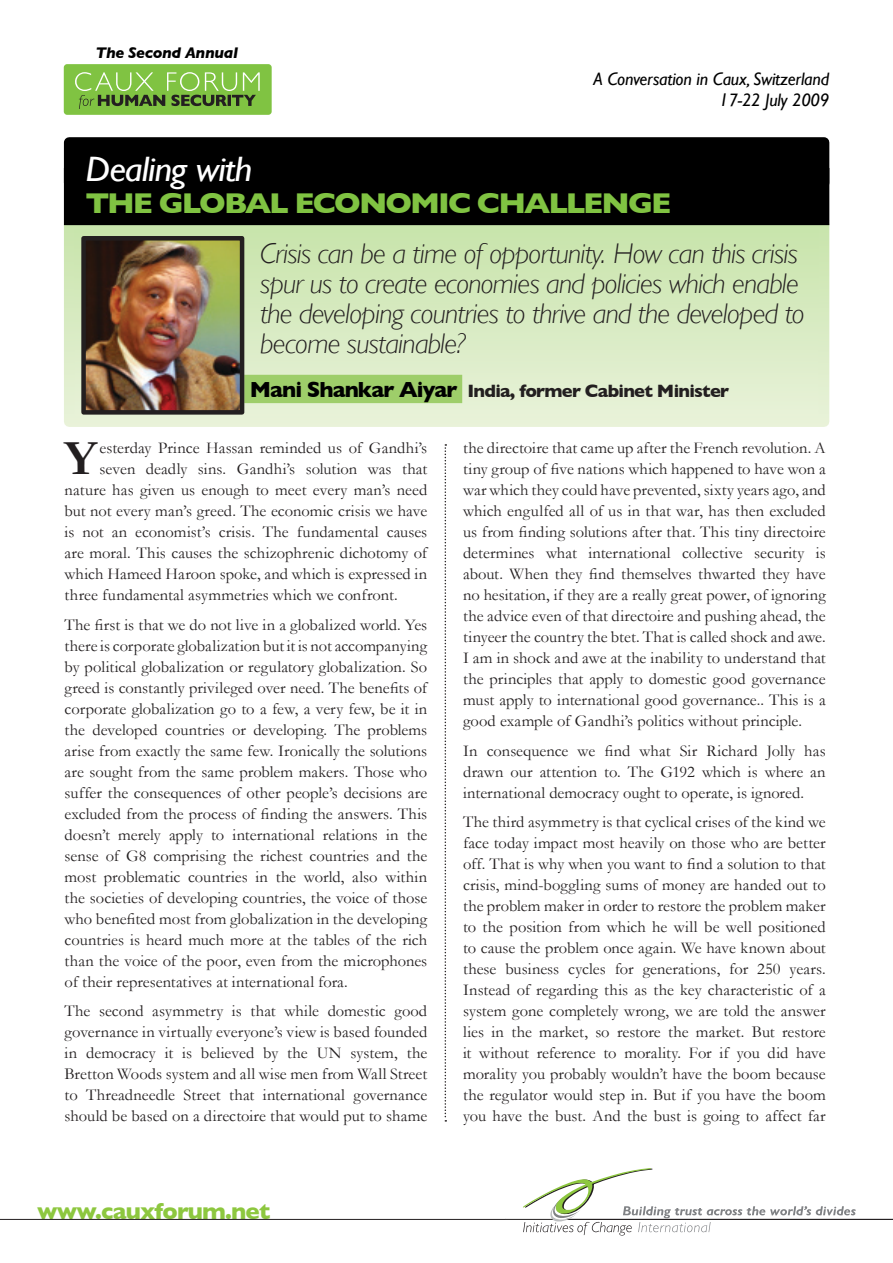
<style>
.page{position:relative;width:893px;height:1263px;background:#fff}
.page>*{position:absolute;margin:0;border:0;box-sizing:border-box;transform-origin:0 0}
.t1{font:700 49.5px "Garamond";color:#231f20}
.t2{font:italic 35.25px "Gill Sans";letter-spacing:-.025em;color:#fff;scale:1.08 1}
.t3{font:700 29.1px "Gill Sans";letter-spacing:-.06em;color:#80c342;scale:1.08 1}
.t4{font:italic 300 28.5px/30px "Gill Sans";letter-spacing:-.025em;color:#231f20}
.t5{font:700 23.25px "Gill Sans";letter-spacing:-.035em;color:#8dc73f}
.t6{font:700 18.15px "Gill Sans";letter-spacing:-.04em;color:#231f20}
.t7{font:italic 18px/21.1px "Gill Sans";letter-spacing:-.01em;color:#000;text-align:right}
.t8{font:16.5px/21px "Garamond";letter-spacing:.005em;color:#231f20;text-align:justify}
.t9{font:italic 700 15.75px "Gill Sans";letter-spacing:-.025em;color:#000}
.s1{font-size:22.35px;color:#000}
</style>
<div class="page">
<hr style="left:567px;top:1219px;width:326px;height:1px;background:#231f20">
<hr style="left:505px;top:1219px;width:49px;height:1px;background:#231f20">
<svg style="left:522px;top:1168px;width:334px;height:67px"></svg>
<hr style="left:0;top:1219px;width:506px;height:1px;background:#231f20">
<div style="left:65px;top:66px;width:205px;height:47px;background:#80c342;border-radius:2px"></div>
<div style="left:64px;top:64px;width:208px;height:51px;border:3px solid #80c342;border-radius:2px"></div>
<svg style="left:75px;top:72px;width:185px;height:37px"></svg>
<div style="left:69px;top:224px;width:755px;height:198px;background:linear-gradient(to bottom,#c7e4aa,#e8f2d9)"></div>
<div style="left:64px;top:219px;width:765px;height:208px;border:10px solid #fff"></div>
<div style="left:64px;top:137px;width:765px;height:51px;background:#000"></div>
<div style="left:64px;top:168px;width:765px;height:57px;background:#000"></div>
<svg style="left:445px;top:444px;width:1px;height:677px"></svg>
<div style="left:244px;top:375px;width:218px;height:28px;background:#9ece6a"></div>
<img style="left:86px;top:241px;width:153px;height:169px">
<div style="left:81px;top:236px;width:163px;height:179px;border:4px solid #231f20"></div>
<p class="t9" style="left:96px;top:43px;width:144px">The Second Annual</p>
<p class="t7" style="left:593px;top:69px;width:237px">A Conversation in Caux, Switzerland<br>17-22 July 2009</p>
<h2 class="t2" style="left:86px;top:148px;width:156px">Dealing with</h2>
<h3 class="t3" style="left:86px;top:186px;width:544px">THE GLOBAL ECONOMIC CHALLENGE</h3>
<h3 class="t4" style="left:260px;top:238px;width:546px">Crisis can be a time of opportunity. How can this crisis spur us to create economies and policies which enable the developing countries to thrive and the developed to become sustainable?</h3>
<p class="t6" style="left:250px;top:380px;width:481px"><span class="s1">Mani Shankar Aiyar</span> India, former Cabinet Minister</p>
<h1 class="t1" style="left:65px;top:429px;width:34px">Y</h1>
<p class="t8" style="left:100px;top:437px;width:329px">esterday Prince Hassan reminded us of Gandhi’s</p>
<p class="t8" style="left:100px;top:458px;width:329px">seven deadly sins. Gandhi’s solution was that</p>
<p class="t8" style="left:65px;top:479px;width:364px">nature has given us enough to meet every man’s need</p>
<p class="t8" style="left:65px;top:500px;width:364px">but not every man’s greed. The economic crisis we have</p>
<p class="t8" style="left:65px;top:521px;width:364px">is not an economist’s crisis. The fundamental causes</p>
<p class="t8" style="left:65px;top:542px;width:364px">are moral. This causes the schizophrenic dichotomy of</p>
<p class="t8" style="left:65px;top:563px;width:364px">which Hameed Haroon spoke, and which is expressed in</p>
<p class="t8" style="left:65px;top:584px;width:335px">three fundamental asymmetries which we confront.</p>
<p class="t8" style="left:65px;top:614px;width:364px">The first is that we do not live in a globalized world. Yes there is corporate globalization but it is not accompanying by political globalization or regulatory globalization. So greed is constantly privileged over need. The benefits of corporate globalization go to a few, a very few, be it in the developed countries or developing. The problems arise from exactly the same few. Ironically the solutions are sought from the same problem makers. Those who suffer the consequences of other people’s decisions are excluded from the process of finding the answers. This doesn’t merely apply to international relations in the sense of G8 comprising the richest countries and the most problematic countries in the world, also within the societies of developing countries, the voice of those who benefited most from globalization in the developing countries is heard much more at the tables of the rich than the voice of the poor, even from the microphones of their representatives at international fora.</p>
<p class="t8" style="left:65px;top:1000px;width:364px">The second asymmetry is that while domestic good governance in virtually everyone’s view is based founded in democracy it is believed by the UN system, the Bretton Woods system and all wise men from Wall Street to Threadneedle Street that international governance should be based on a directoire that would put to shame</p>
<h3 class="t5" style="left:37px;top:1198px;width:235px">www.cauxforum.net</h3>
<p class="t8" style="left:463px;top:437px;width:364px">the directoire that came up after the French revolution. A tiny group of five nations which happened to have won a war which they could have prevented, sixty years ago, and which engulfed all of us in that war, has then excluded us from finding solutions after that. This tiny directoire determines what international collective security is about. When they find themselves thwarted they have no hesitation, if they are a really great power, of ignoring the advice even of that directoire and pushing ahead, the tinyeer the country the btet. That is called shock and awe.<br>I am in shock and awe at the inability to understand that the principles that apply to domestic good governance must apply to international good governance.. This is a good example of Gandhi’s politics without principle.</p>
<p class="t8" style="left:463px;top:740px;width:364px">In consequence we find what Sir Richard Jolly has drawn our attention to. The G192 which is where an international democracy ought to operate, is ignored.</p>
<p class="t8" style="left:463px;top:811px;width:364px">The third asymmetry is that cyclical crises of the kind we face today impact most heavily on those who are better off. That is why when you want to find a solution to that crisis, mind-boggling sums of money are handed out to the problem maker in order to restore the problem maker to the position from which he will be well positioned to cause the problem once again. We have known about these business cycles for generations, for 250 years.<br>Instead of regarding this as the key characteristic of a system gone completely wrong, we are told the answer lies in the market, so restore the market. But restore it without reference to morality. For if you did have morality you probably wouldn’t have the boom because the regulator would step in. But if you have the boom you have the bust. And the bust is going to affect far</p>
</div>
